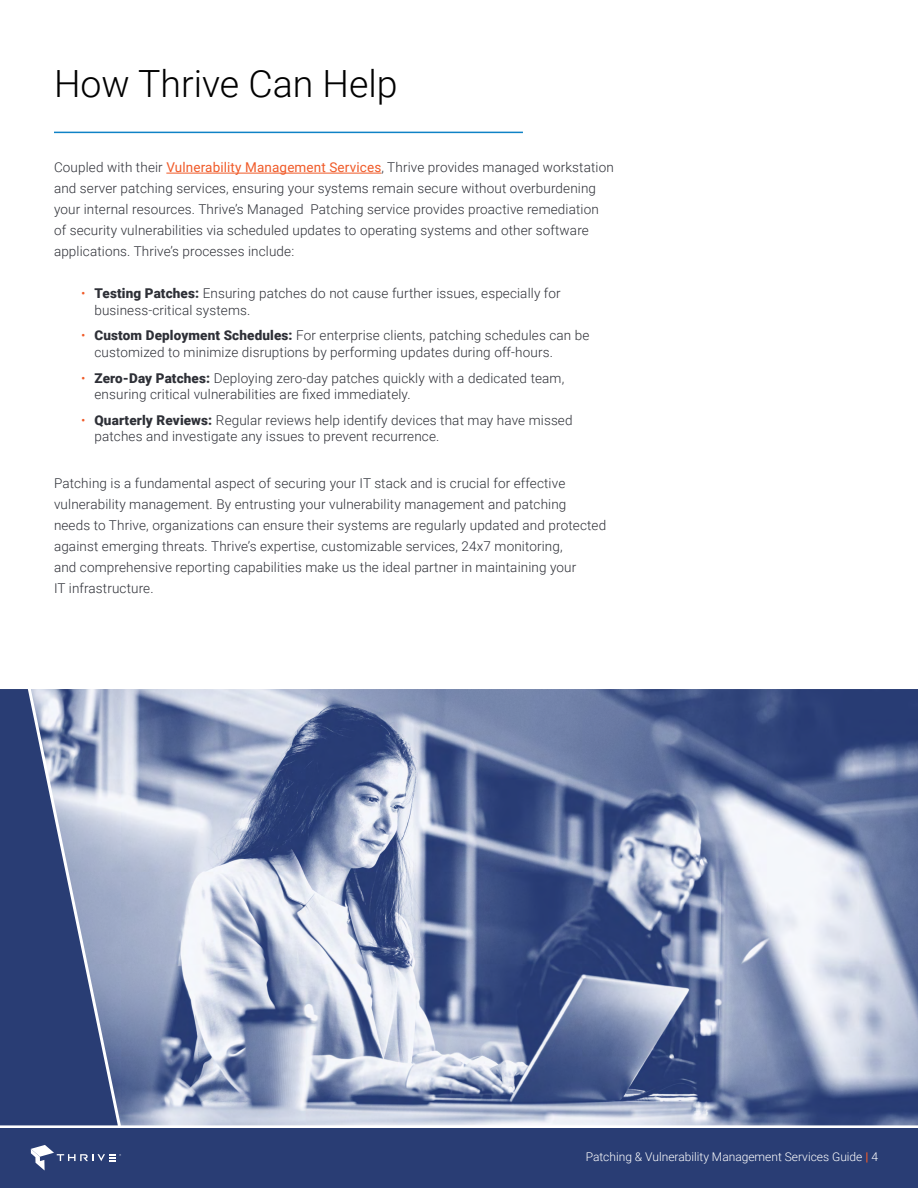
<style>
.page{position:relative;width:918px;height:1188px;background:#fff}
.page>*{position:absolute;margin:0;border:0;box-sizing:border-box;transform-origin:0 0}
.t1{font:300 37.5px "Roboto";color:#000}
.t2{font:300 13.5px/21px "Roboto";letter-spacing:.01em;color:#2e3037}
.t3{font:300 12px "Roboto";color:#fff}
.s1{font-weight:400;color:#f05a28}
.s2{color:#f05a28}
.s3{font-weight:900}
.s4{font-weight:700;color:#f05a28}
</style>
<div class="page">
<div style="left:0;top:1128px;width:918px;height:60px;background:#293d74"></div>
<svg style="left:31px;top:1145px;width:90px;height:25px"></svg>
<hr style="left:166px;top:173px;width:215px;height:1px;background:#f05a28">
<hr style="left:54px;top:132px;width:469px;height:1px;background:#0f82c6">
<img style="left:118px;top:689px;width:800px;height:436px">
<svg style="left:0;top:689px;width:118px;height:436px;fill:#293d74"></svg>
<h1 class="t1" style="left:54px;top:58px;width:345px">How Thrive Can Help</h1>
<p class="t2" style="left:54px;top:156px;width:561px">Coupled with their <span class="s1">Vulnerability Management Services</span>, Thrive provides managed workstation and server patching services, ensuring your systems remain secure without overburdening your internal resources. Thrive’s Managed Patching service provides proactive remediation of security vulnerabilities via scheduled updates to operating systems and other software applications. Thrive’s processes include:</p>
<p class="t2" style="left:94px;top:285px;width:468px;line-height:16.5px;text-indent:-14px"><span class="s2">•</span> <span class="s3">Testing Patches:</span> Ensuring patches do not cause further issues, especially for business-critical systems.</p>
<p class="t2" style="left:94px;top:327px;width:496px;line-height:16.5px;text-indent:-14px"><span class="s2">•</span> <span class="s3">Custom Deployment Schedules:</span> For enterprise clients, patching schedules can be customized to minimize disruptions by performing updates during off-hours.</p>
<p class="t2" style="left:94px;top:369px;width:471px;line-height:16.5px;text-indent:-14px"><span class="s2">•</span> <span class="s3">Zero-Day Patches:</span> Deploying zero-day patches quickly with a dedicated team, ensuring critical vulnerabilities are fixed immediately.</p>
<p class="t2" style="left:94px;top:411px;width:480px;line-height:16.5px;text-indent:-14px"><span class="s2">•</span> <span class="s3">Quarterly Reviews:</span> Regular reviews help identify devices that may have missed patches and investigate any issues to prevent recurrence.</p>
<p class="t2" style="left:54px;top:472px;width:554px">Patching is a fundamental aspect of securing your IT stack and is crucial for effective vulnerability management. By entrusting your vulnerability management and patching<br>needs to Thrive, organizations can ensure their systems are regularly updated and protected against emerging threats. Thrive’s expertise, customizable services, 24x7 monitoring,<br>and comprehensive reporting capabilities make us the ideal partner in maintaining your<br>IT infrastructure.</p>
<p class="t3" style="left:586px;top:1149px;width:294px">Patching &amp; Vulnerability Management Services Guide <span class="s4">|</span> 4</p>
</div>
